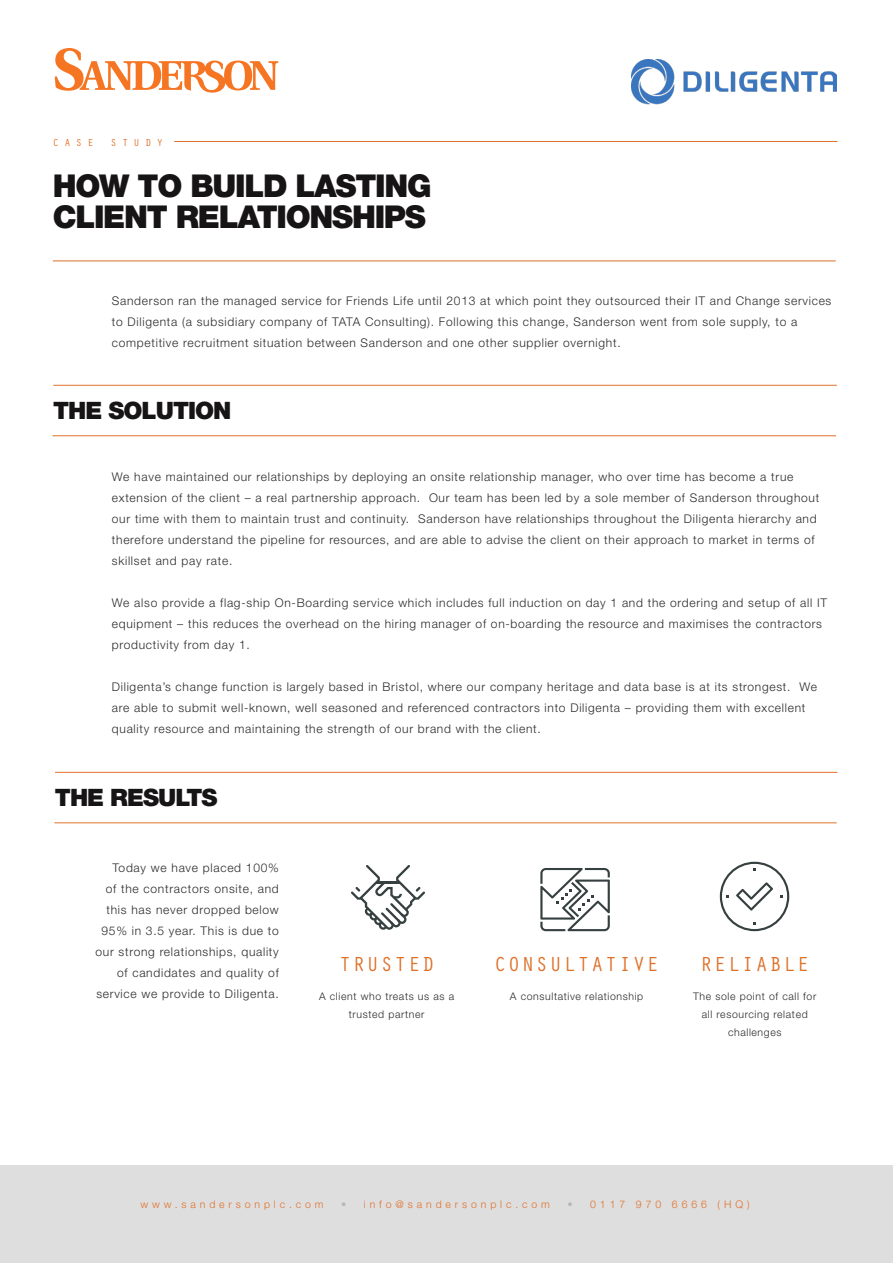
<style>
.page{position:relative;width:893px;height:1263px;background:#fff}
.page>*{position:absolute;margin:0;border:0;box-sizing:border-box;transform-origin:0 0}
.t1{font:900 31.5px "Helvetica Neue LT Std";letter-spacing:-.04em;color:#161414}
.t2{font:900 24px "Helvetica Neue LT Std";letter-spacing:-.04em;color:#161414}
.t3{font:21px "Orator Std";letter-spacing:.06em;color:#de712a}
.t4{font:300 12px/21px "Helvetica Neue LT Std";letter-spacing:.06em;color:#2c2b2b}
.t5{font:300 10.5px/18px "Helvetica Neue LT Std";letter-spacing:.06em;color:#2c2b2b;text-align:center}
.t6{font:300 10.5px "Helvetica Neue LT Std";letter-spacing:.37em;color:#e2712a}
.t7{font:10.5px "Orator Std";letter-spacing:.5em;color:#e2712a}
.s1{color:#b7b5b6}
</style>
<div class="page">
<div style="left:0;top:1166px;width:893px;height:97px;background:#dedede"></div>
<hr style="left:53px;top:261px;width:783px;height:1px;background:#de712a">
<hr style="left:53px;top:385px;width:784px;height:1px;background:#de712a">
<hr style="left:55px;top:772px;width:782px;height:1px;background:#de712a">
<hr style="left:52px;top:435px;width:784px;height:1px;background:#de712a">
<hr style="left:54px;top:822px;width:783px;height:1px;background:#de712a">
<hr style="left:174px;top:141px;width:663px;height:1px;background:#de712a">
<svg style="left:55px;top:48px;width:223px;height:45px"></svg>
<svg style="left:720px;top:862px;width:69px;height:69px"></svg>
<svg style="left:540px;top:868px;width:70px;height:63px"></svg>
<svg style="left:351px;top:865px;width:74px;height:65px"></svg>
<img style="left:631px;top:60px;width:206px;height:44px">
<p class="t7" style="left:53px;top:135px;width:42px">CASE</p>
<p class="t7" style="left:111px;top:135px;width:54px">STUDY</p>
<p class="t1" style="left:53px;top:167px;width:380px">HOW TO BUILD LASTING</p>
<p class="t1" style="left:53px;top:198px;width:375px">CLIENT RELATIONSHIPS</p>
<p class="t4" style="left:112px;top:290px;width:721px">Sanderson ran the managed service for Friends Life until 2013 at which point they outsourced their IT and Change services to Diligenta (a subsidiary company of TATA Consulting). Following this change, Sanderson went from sole supply, to a competitive recruitment situation between Sanderson and one other supplier overnight.</p>
<p class="t2" style="left:53px;top:396px;width:180px">THE SOLUTION</p>
<p class="t4" style="left:112px;top:465px;width:709px">We have maintained our relationships by deploying an onsite relationship manager, who over time has become a true extension of the client – a real partnership approach. Our team has been led by a sole member of Sanderson throughout our time with them to maintain trust and continuity. Sanderson have relationships throughout the Diligenta hierarchy and therefore understand the pipeline for resources, and are able to advise the client on their approach to market in terms of skillset and pay rate.</p>
<p class="t4" style="left:112px;top:591px;width:717px">We also provide a flag-ship On-Boarding service which includes full induction on day 1 and the ordering and setup of all IT equipment – this reduces the overhead on the hiring manager of on-boarding the resource and maximises the contractors productivity from day 1.</p>
<p class="t4" style="left:112px;top:675px;width:707px">Diligenta’s change function is largely based in Bristol, where our company heritage and data base is at its strongest. We are able to submit well-known, well seasoned and referenced contractors into Diligenta – providing them with excellent quality resource and maintaining the strength of our brand with the client.</p>
<p class="t2" style="left:55px;top:783px;width:164px">THE RESULTS</p>
<p class="t4" style="left:96px;top:857px;width:185px;text-align:right">Today we have placed 100%<br>of the contractors onsite, and this has never dropped below<br>95% in 3.5 year. This is due to our strong relationships, quality of candidates and quality of service we provide to Diligenta.</p>
<p class="t3" style="left:339px;top:949px;width:97px">TRUSTED</p>
<p class="t3" style="left:494px;top:949px;width:167px">CONSULTATIVE</p>
<p class="t3" style="left:700px;top:949px;width:111px">RELIABLE</p>
<p class="t5" style="left:319px;top:987px;width:137px">A client who treats us as a trusted partner</p>
<p class="t5" style="left:693px;top:987px;width:125px">The sole point of call for all resourcing related challenges</p>
<p class="t5" style="left:510px;top:987px;width:135px">A consultative relationship</p>
<p class="t6" style="left:140px;top:1197px;width:185px">www.sandersonplc.com</p>
<p class="t6" style="left:341px;top:1197px;width:210px"><span class="s1">•</span> info@sandersonplc.com</p>
<p class="t6" style="left:567px;top:1197px;width:183px"><span class="s1">•</span> 0117 970 6666 (HQ)</p>
</div>
